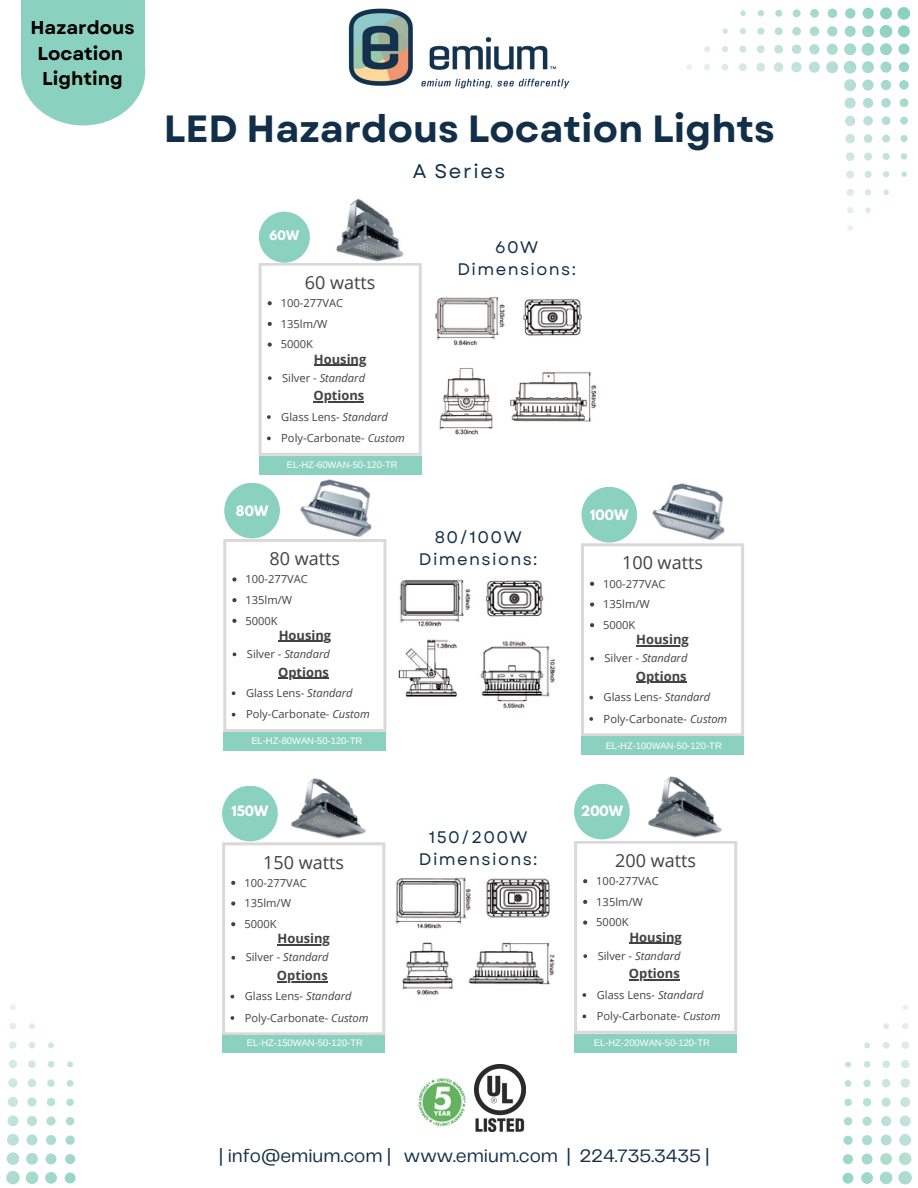
<style>
.page{position:relative;width:918px;height:1188px;background:#fff}
.page>*{position:absolute;margin:0;border:0;box-sizing:border-box;transform-origin:0 0}
.t1{font:700 37.95px "Garet";color:#112f49}
.t2{font:19.65px "Garet";letter-spacing:.085em;color:#112f49}
.t3{font:18.75px "Telegraf";color:#112f49}
.t4{font:700 18.6px "Garet";color:#000}
.t5{font:18px "Open Sans";color:#424242}
.t6{font:16.65px "Garet";letter-spacing:.085em;color:#112f49}
.t7{font:700 12.9px "Open Sans";color:#424242}
.t8{font:700 12.75px "League Spartan";letter-spacing:.005em;color:#fff}
.t9{font:700 11.7px "League Spartan";color:#fff}
.t10{font:11.1px "Open Sans";color:#424242}
.t11{font:italic 11.1px "Open Sans";color:#424242}
.t12{font:9.45px "Arimo";color:#fff}
.s1{font-style:normal}
.s2{font-style:italic}
</style>
<div class="page">
<img style="left:348px;top:8px;width:222px;height:81px">
<svg style="left:687px;top:7px;width:224px;height:224px"></svg>
<svg style="left:0;top:1004px;width:76px;height:181px"></svg>
<svg style="left:842px;top:1004px;width:76px;height:181px"></svg>
<img style="left:475px;top:1064px;width:51px;height:68px">
<img style="left:418px;top:1078px;width:48px;height:49px">
<img style="left:300px;top:479px;width:72px;height:58px">
<img style="left:652px;top:483px;width:73px;height:57px">
<div style="left:222px;top:786px;width:56px;height:55px;background:#8bd1c0;border-radius:50%"></div>
<img style="left:398px;top:579px;width:157px;height:129px">
<img style="left:395px;top:877px;width:160px;height:118px">
<img style="left:435px;top:297px;width:162px;height:138px">
<img style="left:336px;top:199px;width:68px;height:63px">
<img style="left:291px;top:778px;width:75px;height:61px">
<div style="left:224px;top:483px;width:56px;height:55px;background:#8bd1c0;border-radius:50%"></div>
<div style="left:259px;top:212px;width:51px;height:51px;background:#8bd1c0;border-radius:50%"></div>
<div style="left:259px;top:456px;width:163px;height:18px;background:#8bd1c0"></div>
<svg style="left:259px;top:263px;width:163px;height:193px"></svg>
<div style="left:581px;top:487px;width:56px;height:56px;background:#8bd1c0;border-radius:50%"></div>
<div style="left:574px;top:784px;width:56px;height:55px;background:#8bd1c0;border-radius:50%"></div>
<img style="left:648px;top:776px;width:74px;height:62px">
<div style="left:223px;top:732px;width:163px;height:18px;background:#8bd1c0"></div>
<svg style="left:223px;top:539px;width:163px;height:193px"></svg>
<div style="left:581px;top:736px;width:163px;height:19px;background:#8bd1c0"></div>
<svg style="left:581px;top:543px;width:163px;height:193px"></svg>
<div style="left:222px;top:1034px;width:163px;height:18px;background:#8bd1c0"></div>
<svg style="left:222px;top:842px;width:163px;height:193px"></svg>
<div style="left:574px;top:1034px;width:163px;height:18px;background:#8bd1c0"></div>
<svg style="left:574px;top:841px;width:163px;height:193px"></svg>
<hr style="left:313px;top:401px;width:51px;height:1px;background:#424242">
<div style="left:21px;top:0;width:124px;height:76px;background:#8bd1c0"></div>
<div style="left:21px;top:18px;width:124px;height:107px;background:#8bd1c0;border-radius:50%"></div>
<p class="t4" style="left:31px;top:14px;width:105px">Hazardous</p>
<p class="t4" style="left:37px;top:40px;width:87px">Location</p>
<p class="t4" style="left:42px;top:66px;width:82px">Lighting</p>
<p class="t1" style="left:164px;top:101px;width:613px">LED Hazardous Location Lights</p>
<p class="t2" style="left:413px;top:157px;width:94px">A Series</p>
<p class="t9" style="left:270px;top:230px;width:31px">60W</p>
<p class="t5" style="left:305px;top:270px;width:72px">60 watts</p>
<p class="t10" style="left:281px;top:295px;width:64px">100-277VAC</p>
<p class="t10" style="left:281px;top:316px;width:48px">135lm/W</p>
<p class="t10" style="left:281px;top:336px;width:34px">5000K</p>
<p class="t7" style="left:314px;top:350px;width:54px">Housing</p>
<p class="t11" style="left:282px;top:370px;width:84px"><span class="s1">Silver -</span> Standard</p>
<p class="t7" style="left:313px;top:387px;width:52px">Options</p>
<p class="t10" style="left:281px;top:409px;width:108px">Glass Lens- <span class="s2">Standard</span></p>
<p class="t10" style="left:281px;top:430px;width:125px">Poly-Carbonate- <span class="s2">Custom</span></p>
<p class="t8" style="left:236px;top:505px;width:34px">80W</p>
<p class="t12" style="left:287px;top:460px;width:112px">EL-HZ-60WAN-50-120-TR</p>
<p class="t5" style="left:270px;top:546px;width:72px">80 watts</p>
<p class="t10" style="left:246px;top:571px;width:64px">100-277VAC</p>
<p class="t10" style="left:246px;top:592px;width:48px">135lm/W</p>
<p class="t10" style="left:246px;top:613px;width:34px">5000K</p>
<p class="t7" style="left:279px;top:626px;width:54px">Housing</p>
<p class="t11" style="left:247px;top:646px;width:84px"><span class="s1">Silver -</span> Standard</p>
<p class="t7" style="left:278px;top:663px;width:52px">Options</p>
<p class="t10" style="left:246px;top:685px;width:108px">Glass Lens- <span class="s2">Standard</span></p>
<p class="t10" style="left:246px;top:706px;width:125px">Poly-Carbonate- <span class="s2">Custom</span></p>
<p class="t12" style="left:251px;top:736px;width:112px">EL-HZ-80WAN-50-120-TR</p>
<p class="t6" style="left:495px;top:235px;width:45px">60W</p>
<p class="t6" style="left:457px;top:257px;width:120px">Dimensions:</p>
<p class="t6" style="left:435px;top:525px;width:88px">80/100W</p>
<p class="t6" style="left:419px;top:547px;width:120px">Dimensions:</p>
<p class="t8" style="left:590px;top:509px;width:40px">100W</p>
<p class="t5" style="left:622px;top:550px;width:82px">100 watts</p>
<p class="t10" style="left:603px;top:576px;width:64px">100-277VAC</p>
<p class="t10" style="left:603px;top:596px;width:48px">135lm/W</p>
<p class="t10" style="left:603px;top:617px;width:34px">5000K</p>
<p class="t7" style="left:636px;top:630px;width:54px">Housing</p>
<p class="t11" style="left:605px;top:651px;width:84px"><span class="s1">Silver -</span> Standard</p>
<p class="t7" style="left:636px;top:667px;width:52px">Options</p>
<p class="t10" style="left:604px;top:689px;width:108px">Glass Lens- <span class="s2">Standard</span></p>
<p class="t10" style="left:604px;top:711px;width:125px">Poly-Carbonate- <span class="s2">Custom</span></p>
<p class="t12" style="left:606px;top:740px;width:118px">EL-HZ-100WAN-50-120-TR</p>
<p class="t8" style="left:231px;top:805px;width:39px">150W</p>
<p class="t8" style="left:581px;top:805px;width:44px">200W</p>
<p class="t5" style="left:263px;top:849px;width:82px">150 watts</p>
<p class="t10" style="left:244px;top:875px;width:64px">100-277VAC</p>
<p class="t10" style="left:244px;top:895px;width:48px">135lm/W</p>
<p class="t10" style="left:244px;top:916px;width:34px">5000K</p>
<p class="t7" style="left:277px;top:930px;width:54px">Housing</p>
<p class="t11" style="left:246px;top:950px;width:84px"><span class="s1">Silver -</span> Standard</p>
<p class="t7" style="left:277px;top:966px;width:52px">Options</p>
<p class="t10" style="left:245px;top:989px;width:108px">Glass Lens- <span class="s2">Standard</span></p>
<p class="t10" style="left:245px;top:1010px;width:125px">Poly-Carbonate- <span class="s2">Custom</span></p>
<p class="t12" style="left:247px;top:1038px;width:118px">EL-HZ-150WAN-50-120-TR</p>
<p class="t6" style="left:429px;top:825px;width:100px">150/200W</p>
<p class="t6" style="left:419px;top:848px;width:120px">Dimensions:</p>
<p class="t5" style="left:615px;top:848px;width:82px">200 watts</p>
<p class="t10" style="left:596px;top:873px;width:64px">100-277VAC</p>
<p class="t10" style="left:596px;top:894px;width:48px">135lm/W</p>
<p class="t10" style="left:596px;top:914px;width:34px">5000K</p>
<p class="t7" style="left:629px;top:928px;width:54px">Housing</p>
<p class="t11" style="left:598px;top:948px;width:84px"><span class="s1">Silver -</span> Standard</p>
<p class="t7" style="left:629px;top:965px;width:52px">Options</p>
<p class="t10" style="left:597px;top:987px;width:108px">Glass Lens- <span class="s2">Standard</span></p>
<p class="t10" style="left:597px;top:1008px;width:125px">Poly-Carbonate- <span class="s2">Custom</span></p>
<p class="t12" style="left:594px;top:1038px;width:118px">EL-HZ-200WAN-50-120-TR</p>
<p class="t3" style="left:219px;top:1148px;width:492px">| info@emium.com | www.emium.com | 224.735.3435 |</p>
</div>
